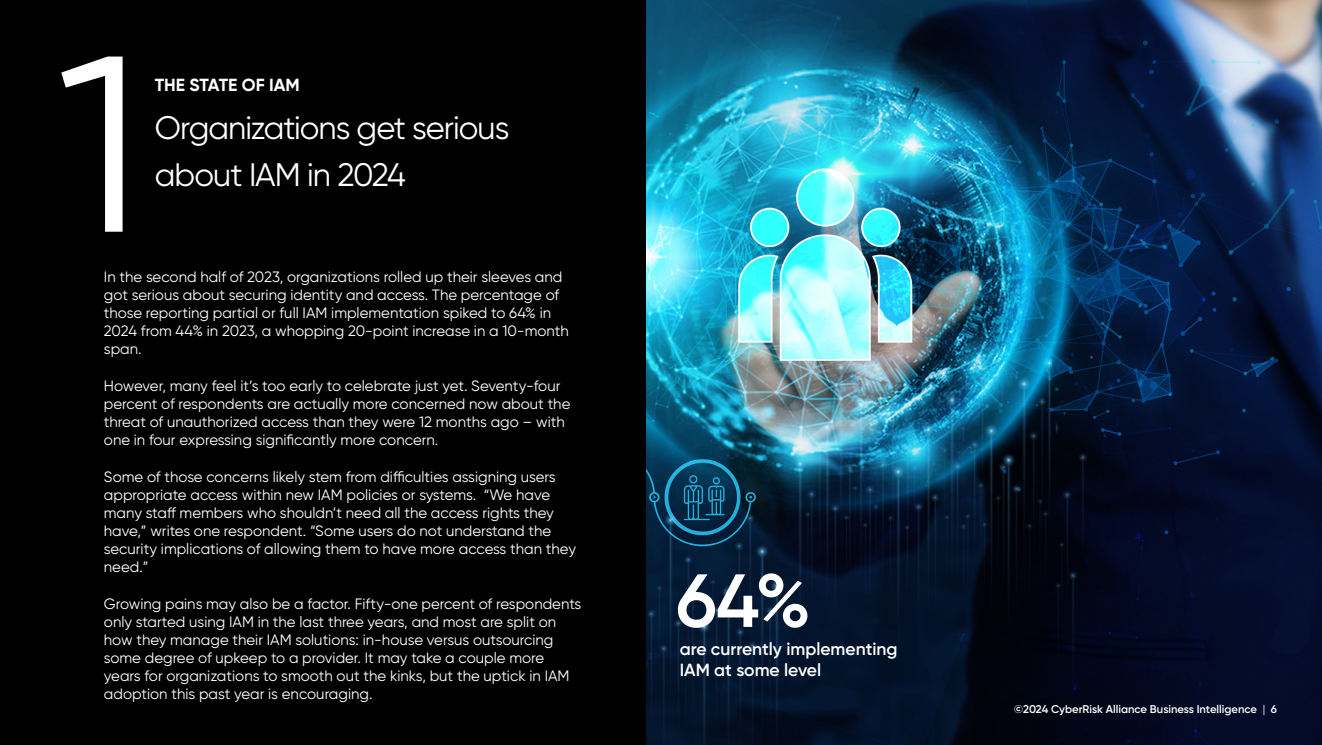
<style>
.page{position:relative;width:1322px;height:745px;background:#fff}
.page>*{position:absolute;margin:0;border:0;box-sizing:border-box;transform-origin:0 0}
.t1{font:250px "Gilroy";color:#fff}
.t2{font:600 75px "Gilroy";color:#fff}
.t3{font:32.5px/47.5px "Gilroy";letter-spacing:-.03em;color:#fff}
.t4{font:600 17.5px/21px "Gilroy";color:#fff}
.t5{font:700 17.5px "Gilroy";color:#fff}
.t6{font:15px/18px "Gilroy";color:#fff}
.t7{font:600 11.25px "Gilroy";color:#fff}
.s1{font-weight:400}
</style>
<div class="page">
<img style="left:646px;top:0;width:675px;height:744px">
<div style="left:0;top:0;width:646px;height:744px;background:#000"></div>
<h1 class="t1" style="left:58px;top:-9px;width:86px">1</h1>
<p class="t5" style="left:155px;top:74px;width:146px">THE STATE OF IAM</p>
<h3 class="t3" style="left:155px;top:103px;width:356px">Organizations get serious about IAM in 2024</h3>
<p class="t6" style="left:104px;top:268px;width:466px">In the second half of 2023, organizations rolled up their sleeves and got serious about securing identity and access. The percentage of those reporting partial or full IAM implementation spiked to 64% in 2024 from 44% in 2023, a whopping 20-point increase in a 10-month span.</p>
<p class="t6" style="left:104px;top:376px;width:468px">However, many feel it’s too early to celebrate just yet. Seventy-four percent of respondents are actually more concerned now about the threat of unauthorized access than they were 12 months ago – with one in four expressing significantly more concern.</p>
<p class="t6" style="left:104px;top:467px;width:473px">Some of those concerns likely stem from difficulties assigning users appropriate access within new IAM policies or systems. “We have many staff members who shouldn’t need all the access rights they have,” writes one respondent. “Some users do not understand the security implications of allowing them to have more access than they need.”</p>
<p class="t6" style="left:104px;top:594px;width:479px">Growing pains may also be a factor. Fifty-one percent of respondents only started using IAM in the last three years, and most are split on how they manage their IAM solutions: in-house versus outsourcing some degree of upkeep to a provider. It may take a couple more years for organizations to smooth out the kinks, but the uptick in IAM adoption this past year is encouraging.</p>
<h2 class="t2" style="left:676px;top:554px;width:137px">64%</h2>
<p class="t4" style="left:679px;top:637px;width:219px">are currently implementing<br>IAM at some level</p>
<p class="t7" style="left:1014px;top:702px;width:264px">©2024 CyberRisk Alliance Business Intelligence <span class="s1">|</span> 6</p>
</div>
